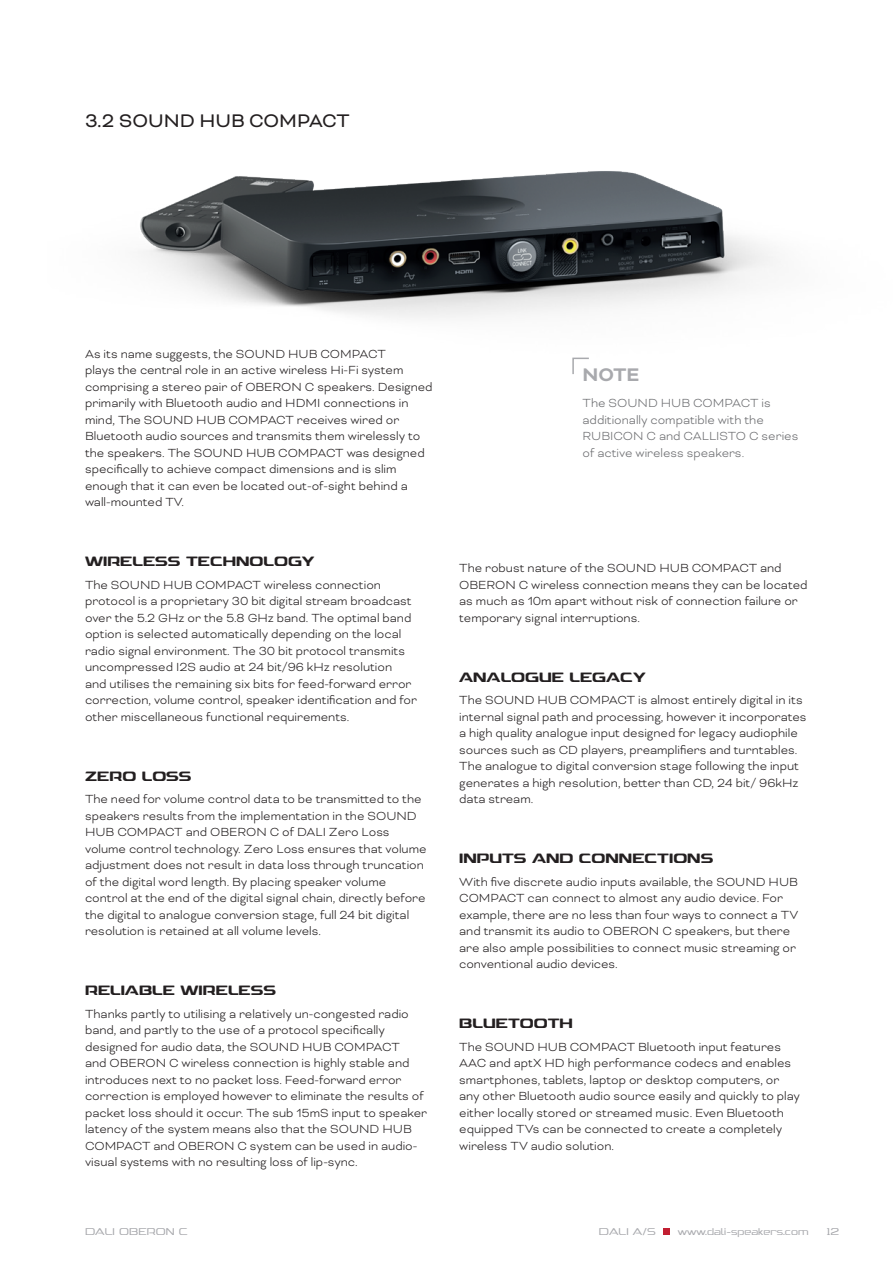
<style>
.page{position:relative;width:893px;height:1263px;background:#fff}
.page>*{position:absolute;margin:0;border:0;box-sizing:border-box;transform-origin:0 0}
.t1{font:21px "Bicyclette";color:#231f20}
.t2{font:700 21px "Bicyclette";color:#a8a9ad}
.t3{font:700 16.5px "Dali Font 10";color:#231f20}
.t4{font:300 13.5px/16.5px "Bicyclette";color:#231f20}
.t5{font:300 13.5px/16.5px "Bicyclette";color:#6c6d70}
.t6{font:300 12px "Dali Font 10";color:#a8a9ad}
</style>
<div class="page">
<img style="left:140px;top:171px;width:635px;height:147px">
<svg style="left:572px;top:357px;width:17px;height:17px"></svg>
<div style="left:663px;top:1228px;width:7px;height:6px;background:#c21f32"></div>
<h1 class="t1" style="left:85px;top:108px;width:266px">3.2 SOUND HUB COMPACT</h1>
<p class="t4" style="left:85px;top:345px;width:349px">As its name suggests, the SOUND HUB COMPACT<br>plays the central role in an active wireless Hi-Fi system comprising a stereo pair of OBERON C speakers. Designed primarily with Bluetooth audio and HDMI connections in mind, The SOUND HUB COMPACT receives wired or Bluetooth audio sources and transmits them wirelessly to the speakers. The SOUND HUB COMPACT was designed specifically to achieve compact dimensions and is slim enough that it can even be located out-of-sight behind a wall-mounted TV.</p>
<p class="t3" style="left:85px;top:553px;width:231px">WIRELESS TECHNOLOGY</p>
<p class="t4" style="left:85px;top:576px;width:334px">The SOUND HUB COMPACT wireless connection protocol is a proprietary 30 bit digital stream broadcast over the 5.2 GHz or the 5.8 GHz band. The optimal band option is selected automatically depending on the local radio signal environment. The 30 bit protocol transmits uncompressed I2S audio at 24 bit/96 kHz resolution and utilises the remaining six bits for feed-forward error correction, volume control, speaker identification and for other miscellaneous functional requirements.</p>
<p class="t3" style="left:85px;top:767px;width:108px">ZERO LOSS</p>
<p class="t4" style="left:85px;top:791px;width:343px">The need for volume control data to be transmitted to the speakers results from the implementation in the SOUND HUB COMPACT and OBERON C of DALI Zero Loss volume control technology. Zero Loss ensures that volume adjustment does not result in data loss through truncation of the digital word length. By placing speaker volume control at the end of the digital signal chain, directly before the digital to analogue conversion stage, full 24 bit digital resolution is retained at all volume levels.</p>
<p class="t3" style="left:85px;top:982px;width:193px">RELIABLE WIRELESS</p>
<p class="t4" style="left:85px;top:1005px;width:344px">Thanks partly to utilising a relatively un-congested radio band, and partly to the use of a protocol specifically designed for audio data, the SOUND HUB COMPACT<br>and OBERON C wireless connection is highly stable and introduces next to no packet loss. Feed-forward error correction is employed however to eliminate the results of packet loss should it occur. The sub 15mS input to speaker latency of the system means also that the SOUND HUB COMPACT and OBERON C system can be used in audio&shy;visual systems with no resulting loss of lip-sync.</p>
<h1 class="t2" style="left:583px;top:362px;width:58px">NOTE</h1>
<p class="t5" style="left:583px;top:395px;width:217px">The SOUND HUB COMPACT is additionally compatible with the<br>RUBICON C and CALLISTO C series of active wireless speakers.</p>
<p class="t4" style="left:459px;top:560px;width:350px">The robust nature of the SOUND HUB COMPACT and OBERON C wireless connection means they can be located as much as 10m apart without risk of connection failure or temporary signal interruptions.</p>
<p class="t3" style="left:459px;top:668px;width:188px">ANALOGUE LEGACY</p>
<p class="t4" style="left:459px;top:692px;width:349px">The SOUND HUB COMPACT is almost entirely digital in its internal signal path and processing, however it incorporates a high quality analogue input designed for legacy audiophile sources such as CD players, preamplifiers and turntables.<br>The analogue to digital conversion stage following the input generates a high resolution, better than CD, 24 bit/ 96kHz data stream.</p>
<p class="t3" style="left:459px;top:850px;width:256px">INPUTS AND CONNECTIONS</p>
<p class="t4" style="left:459px;top:873px;width:341px">With five discrete audio inputs available, the SOUND HUB COMPACT can connect to almost any audio device. For example, there are no less than four ways to connect a TV and transmit its audio to OBERON C speakers, but there are also ample possibilities to connect music streaming or conventional audio devices.</p>
<p class="t3" style="left:459px;top:1015px;width:115px">BLUETOOTH</p>
<p class="t4" style="left:459px;top:1038px;width:342px">The SOUND HUB COMPACT Bluetooth input features AAC and aptX HD high performance codecs and enables smartphones, tablets, laptop or desktop computers, or any other Bluetooth audio source easily and quickly to play either locally stored or streamed music. Even Bluetooth equipped TVs can be connected to create a completely wireless TV audio solution.</p>
<p class="t6" style="left:85px;top:1225px;width:104px">DALI OBERON C</p>
<p class="t6" style="left:599px;top:1225px;width:58px">DALI A/S</p>
<p class="t6" style="left:678px;top:1225px;width:132px">www.dali-speakers.com</p>
<p class="t6" style="left:826px;top:1225px;width:14px">12</p>
</div>
